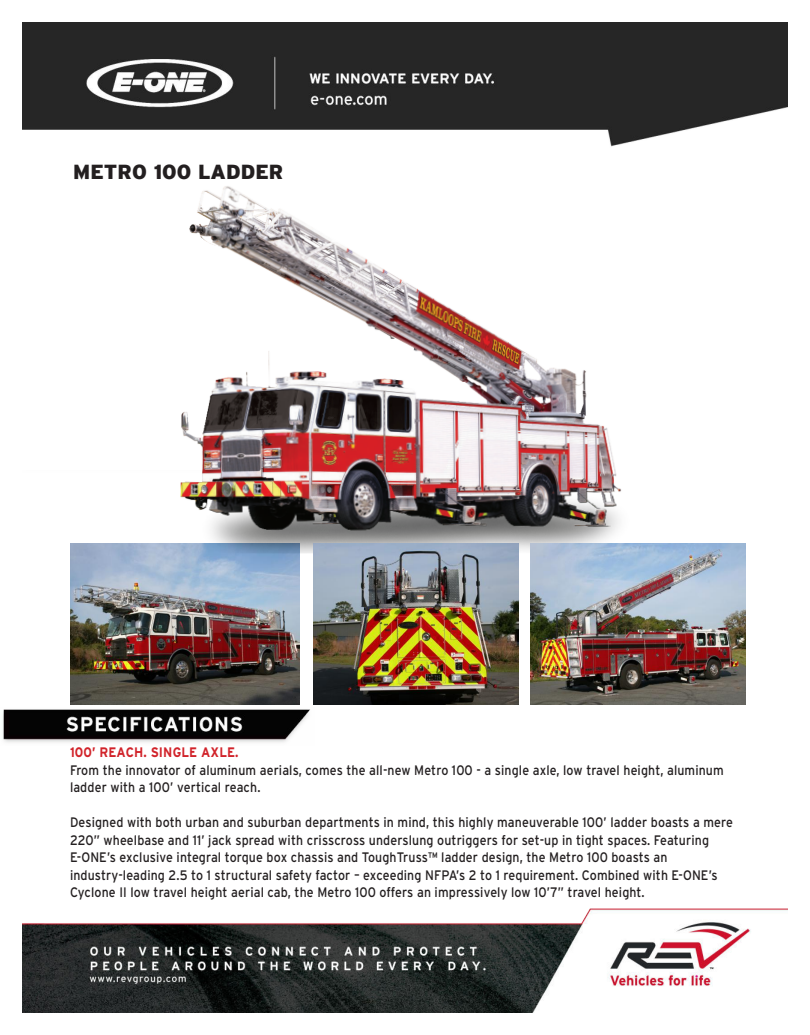
<style>
.page{position:relative;width:810px;height:1035px;background:#fff}
.page>*{position:absolute;margin:0;border:0;box-sizing:border-box;transform-origin:0 0}
.t1{font:900 20.25px "Interstate";color:#231f20}
.t2{font:13.75px/17.5px "Interstate";letter-spacing:.01em;color:#231f20;scale:.9 1}
.t3{font:700 13.75px "Interstate";letter-spacing:.01em;color:#d1232a;scale:.9 1}
</style>
<div class="page">
<img style="left:22px;top:22px;width:766px;height:990px">
<div style="left:21px;top:430px;width:317px;height:40px;background:#fff"></div>
<img style="left:3px;top:705px;width:785px;height:41px">
<img style="left:71px;top:544px;width:229px;height:161px">
<img style="left:155px;top:186px;width:484px;height:367px">
<img style="left:314px;top:544px;width:204px;height:161px">
<img style="left:531px;top:544px;width:214px;height:161px">
<h1 class="t1" style="left:73px;top:160px;width:212px">METRO 100 LADDER</h1>
<p class="t3" style="left:70px;top:745px;width:189px">100’ REACH. SINGLE AXLE.</p>
<p class="t2" style="left:70px;top:762px;width:728px">From the innovator of aluminum aerials, comes the all-new Metro 100 - a single axle, low travel height, aluminum ladder with a 100’ vertical reach.</p>
<p class="t2" style="left:70px;top:815px;width:738px">Designed with both urban and suburban departments in mind, this highly maneuverable 100’ ladder boasts a mere 220” wheelbase and 11’ jack spread with crisscross underslung outriggers for set-up in tight spaces. Featuring E-ONE’s exclusive integral torque box chassis and ToughTruss™ ladder design, the Metro 100 boasts an industry-leading 2.5 to 1 structural safety factor – exceeding NFPA’s 2 to 1 requirement. Combined with E-ONE’s Cyclone II low travel height aerial cab, the Metro 100 offers an impressively low 10’7” travel height.</p>
</div>
